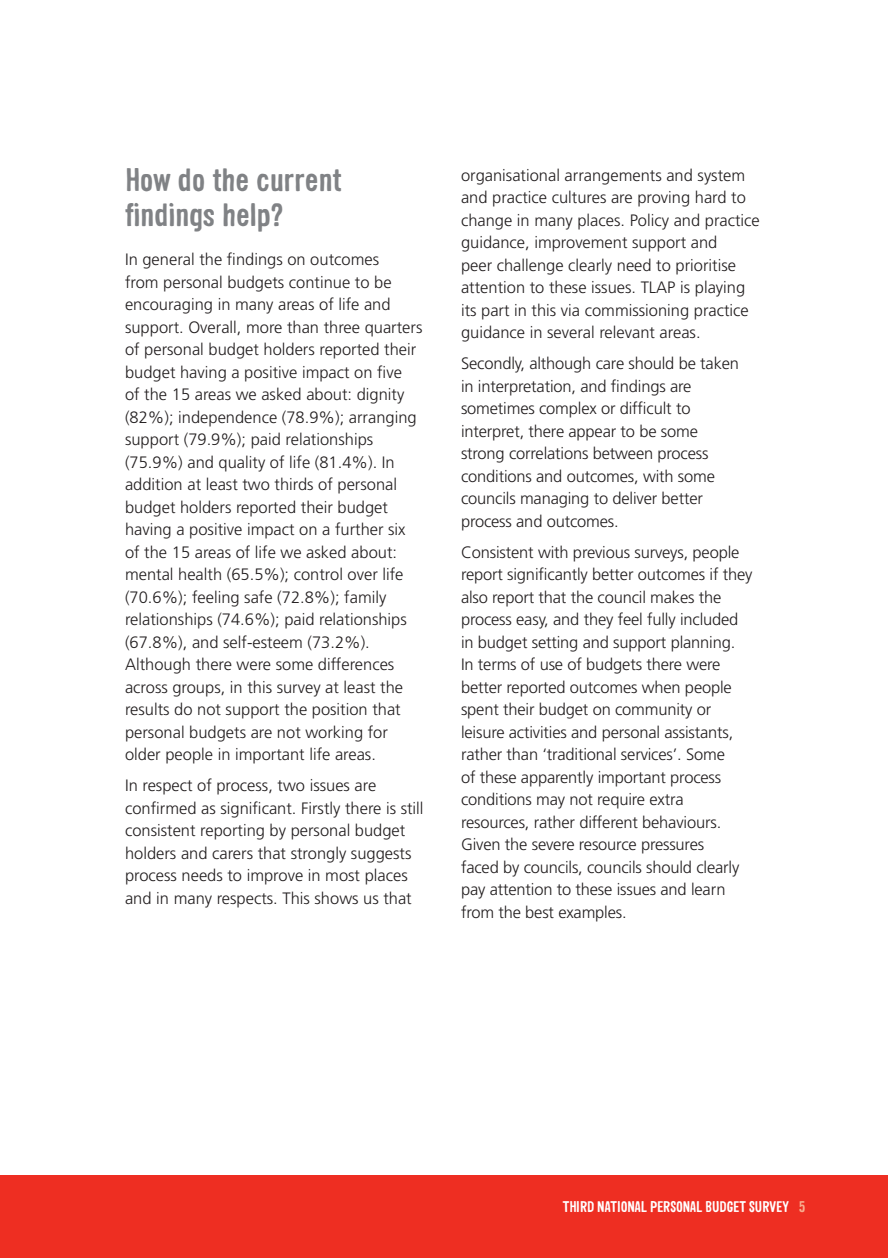
<style>
.page{position:relative;width:888px;height:1258px;background:#fff}
.page>*{position:absolute;margin:0;border:0;box-sizing:border-box;transform-origin:0 0}
.t1{font:700 31.5px/34.5px "Sini";color:#808285}
.t2{font:300 16.5px/22.5px "Frutiger";color:#231f20}
.t3{font:700 15px "Sini";color:#fff}
.t4{font:700 15px "Sini";color:#f8ad8f}
</style>
<div class="page">
<div style="left:0;top:1175px;width:888px;height:83px;background:#ee2e22"></div>
<h1 class="t1" style="left:125px;top:162px;width:218px">How do the current findings help?</h1>
<p class="t2" style="left:125px;top:248px;width:299px">In general the findings on outcomes<br>from personal budgets continue to be encouraging in many areas of life and support. Overall, more than three quarters of personal budget holders reported their budget having a positive impact on five<br>of the 15 areas we asked about: dignity (82%); independence (78.9%); arranging support (79.9%); paid relationships (75.9%) and quality of life (81.4%). In addition at least two thirds of personal budget holders reported their budget having a positive impact on a further six of the 15 areas of life we asked about: mental health (65.5%); control over life (70.6%); feeling safe (72.8%); family relationships (74.6%); paid relationships (67.8%), and self-esteem (73.2%).<br>Although there were some differences across groups, in this survey at least the results do not support the position that personal budgets are not working for older people in important life areas.</p>
<p class="t2" style="left:125px;top:774px;width:300px">In respect of process, two issues are confirmed as significant. Firstly there is still consistent reporting by personal budget holders and carers that strongly suggests process needs to improve in most places and in many respects. This shows us that</p>
<p class="t2" style="left:461px;top:164px;width:300px">organisational arrangements and system and practice cultures are proving hard to change in many places. Policy and practice guidance, improvement support and<br>peer challenge clearly need to prioritise attention to these issues. TLAP is playing its part in this via commissioning practice guidance in several relevant areas.</p>
<p class="t2" style="left:461px;top:352px;width:279px">Secondly, although care should be taken in interpretation, and findings are sometimes complex or difficult to interpret, there appear to be some strong correlations between process conditions and outcomes, with some councils managing to deliver better process and outcomes.</p>
<p class="t2" style="left:461px;top:541px;width:293px">Consistent with previous surveys, people report significantly better outcomes if they also report that the council makes the process easy, and they feel fully included in budget setting and support planning.<br>In terms of use of budgets there were better reported outcomes when people spent their budget on community or leisure activities and personal assistants, rather than ‘traditional services’. Some<br>of these apparently important process conditions may not require extra resources, rather different behaviours.<br>Given the severe resource pressures<br>faced by councils, councils should clearly pay attention to these issues and learn from the best examples.</p>
<p class="t3" style="left:563px;top:1197px;width:14px">THIRD</p>
<p class="t3" style="left:597px;top:1197px;width:67px">NATIO NAL PERSO</p>
<p class="t3" style="left:683px;top:1197px;width:37px">NAL BUDGE</p>
<p class="t3" style="left:739px;top:1197px;width:18px">T SURVEY</p>
<p class="t4" style="left:799px;top:1197px;width:8px">5</p>
</div>
